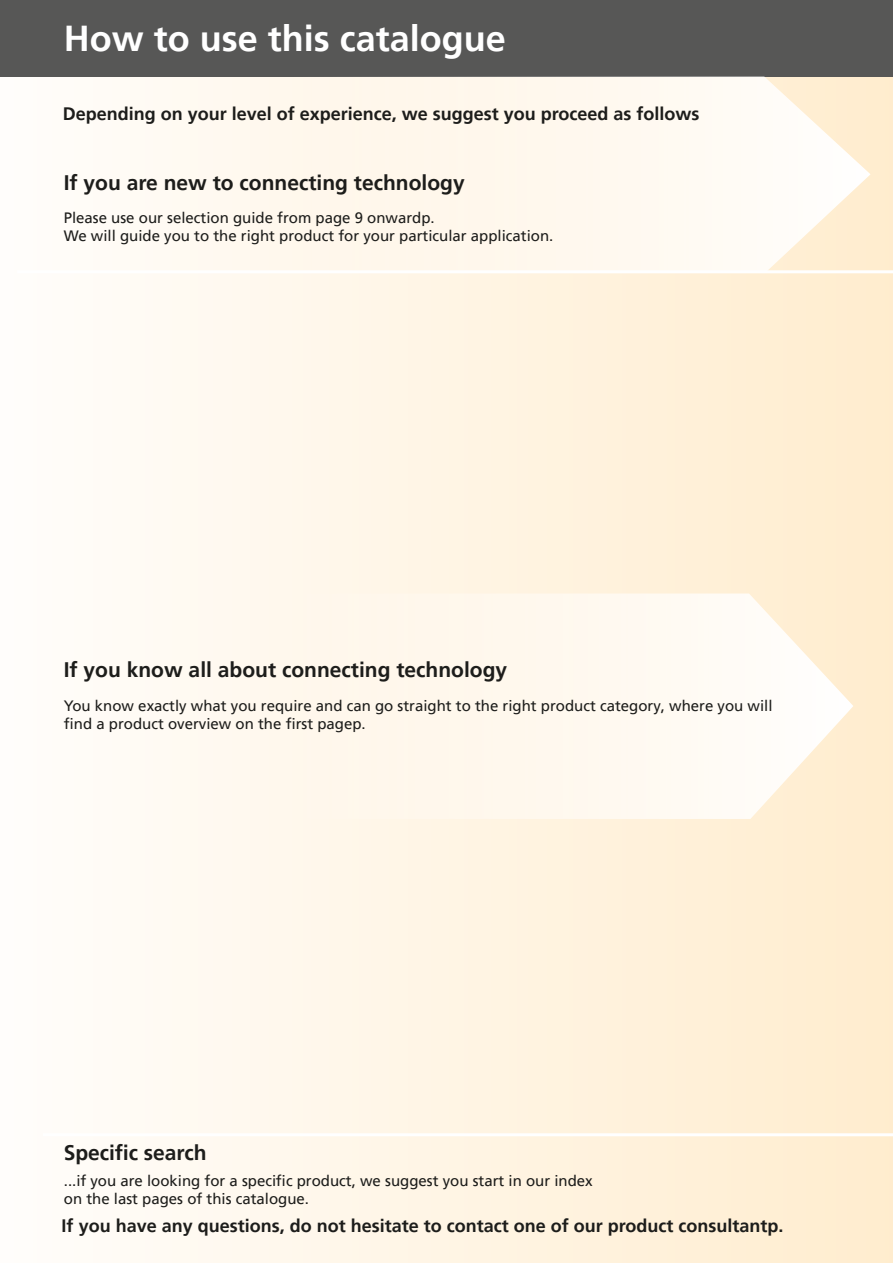
<style>
.page{position:relative;width:893px;height:1263px;background:#fff}
.page>*{position:absolute;margin:0;border:0;box-sizing:border-box;transform-origin:0 0}
.t1{font:700 36px "Frutiger LT Pro";color:#fff}
.t2{font:700 21px "Frutiger LT Pro";color:#1d1d1b}
.t3{font:700 18px "Frutiger LT Pro";color:#1d1d1b}
.t4{font:15px/18px "Frutiger LT Pro";color:#1d1d1b}
</style>
<div class="page">
<div style="left:0;top:0;width:893px;height:1263px;background:linear-gradient(to right,#fffdfb,#ffecce)"></div>
<div style="left:0;top:0;width:893px;height:77px;background:#575756"></div>
<svg style="left:0;top:77px;width:870px;height:195px;fill:#fff9ef"></svg>
<svg style="left:0;top:593px;width:853px;height:226px;fill:#fff9f0"></svg>
<hr style="left:43px;top:1133px;width:850px;height:3px;background:#fff">
<hr style="left:17px;top:270px;width:876px;height:3px;background:#fff">
<h1 class="t1" style="left:64px;top:17px;width:444px">How to use this catalogue</h1>
<p class="t3" style="left:63px;top:103px;width:638px">Depending on your level of experience, we suggest you proceed as follows</p>
<h2 class="t2" style="left:64px;top:170px;width:403px">If you are new to connecting technology</h2>
<p class="t4" style="left:64px;top:209px;width:491px">Please use our selection guide from page 9 onwardp.<br>We will guide you to the right product for your particular application.</p>
<h2 class="t2" style="left:64px;top:657px;width:445px">If you know all about connecting technology</h2>
<p class="t4" style="left:64px;top:696px;width:710px">You know exactly what you require and can go straight to the right product category, where you will find a product overview on the first pagep.</p>
<h2 class="t2" style="left:64px;top:1140px;width:144px">Specific search</h2>
<p class="t4" style="left:64px;top:1172px;width:530px">...if you are looking for a specific product, we suggest you start in our index on the last pages of this catalogue.</p>
<p class="t3" style="left:62px;top:1215px;width:723px">If you have any questions, do not hesitate to contact one of our product consultantp.</p>
</div>
